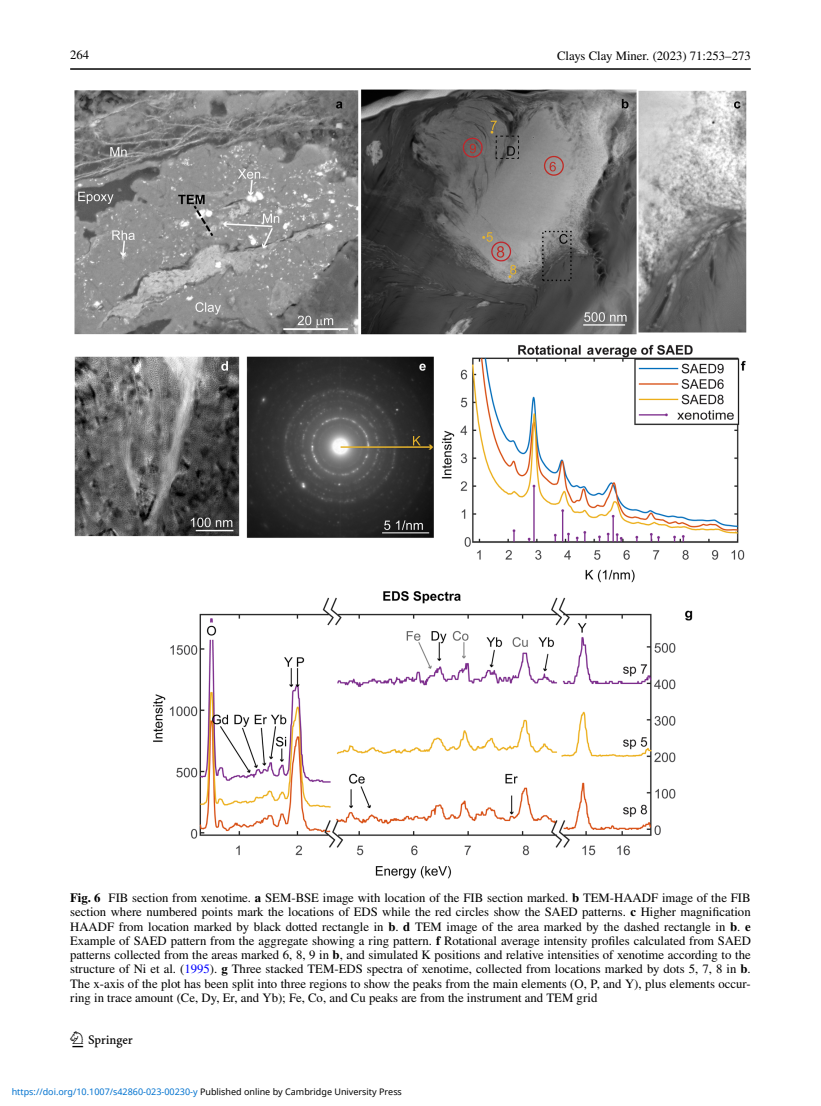
<style>
.page{position:relative;width:821px;height:1106px;background:#fff}
.page>*{position:absolute;margin:0;border:0;box-sizing:border-box;transform-origin:0 0}
.t1{font:22.5px "Springnew Regular 2";color:#000}
.t2{font:12.75px/14.2px "STIX";color:#000;text-align:justify}
.t3{font:9px "Noto Sans";color:#0172cf}
.s1{font-weight:700}
.s2{color:#00f}
.s3{color:#000}
</style>
<div class="page">
<hr style="left:70px;top:68px;width:680px;height:2px;background:#000">
<img style="left:74px;top:89px;width:672px;height:789px">
<p class="t2" style="left:70px;top:49px;width:21px">264</p>
<p class="t2" style="left:557px;top:49px;width:195px">Clays Clay Miner. (2023) 71:253–273</p>
<p class="t2" style="left:70px;top:891px;width:682px"><span class="s1">Fig. 6</span> FIB section from xenotime. <span class="s1">a</span> SEM-BSE image with location of the FIB section marked. <span class="s1">b</span> TEM-HAADF image of the FIB section where numbered points mark the locations of EDS while the red circles show the SAED patterns. <span class="s1">c</span> Higher magnification HAADF from location marked by black dotted rectangle in <span class="s1">b</span>. <span class="s1">d</span> TEM image of the area marked by the dashed rectangle in <span class="s1">b</span>. <span class="s1">e </span>Example of SAED pattern from the aggregate showing a ring pattern. <span class="s1">f</span> Rotational average intensity profiles calculated from SAED patterns collected from the areas marked 6, 8, 9 in <span class="s1">b</span>, and simulated K positions and relative intensities of xenotime according to the structure of Ni et al. (<span class="s2">1995</span>). <span class="s1">g</span> Three stacked TEM-EDS spectra of xenotime, collected from locations marked by dots 5, 7, 8 in <span class="s1">b</span>.<br>The x-axis of the plot has been split into three regions to show the peaks from the main elements (O, P, and Y), plus elements occur&shy;ring in trace amount (Ce, Dy, Er, and Yb); Fe, Co, and Cu peaks are from the instrument and TEM grid</p>
<h1 class="t1" style="left:72px;top:1031px;width:62px">1 3</h1>
<p class="t3" style="left:12px;top:1085px;width:392px">https://doi.org/10.1007/s42860-023-00230-y <span class="s3">Published online by Cambridge University Press</span></p>
</div>
